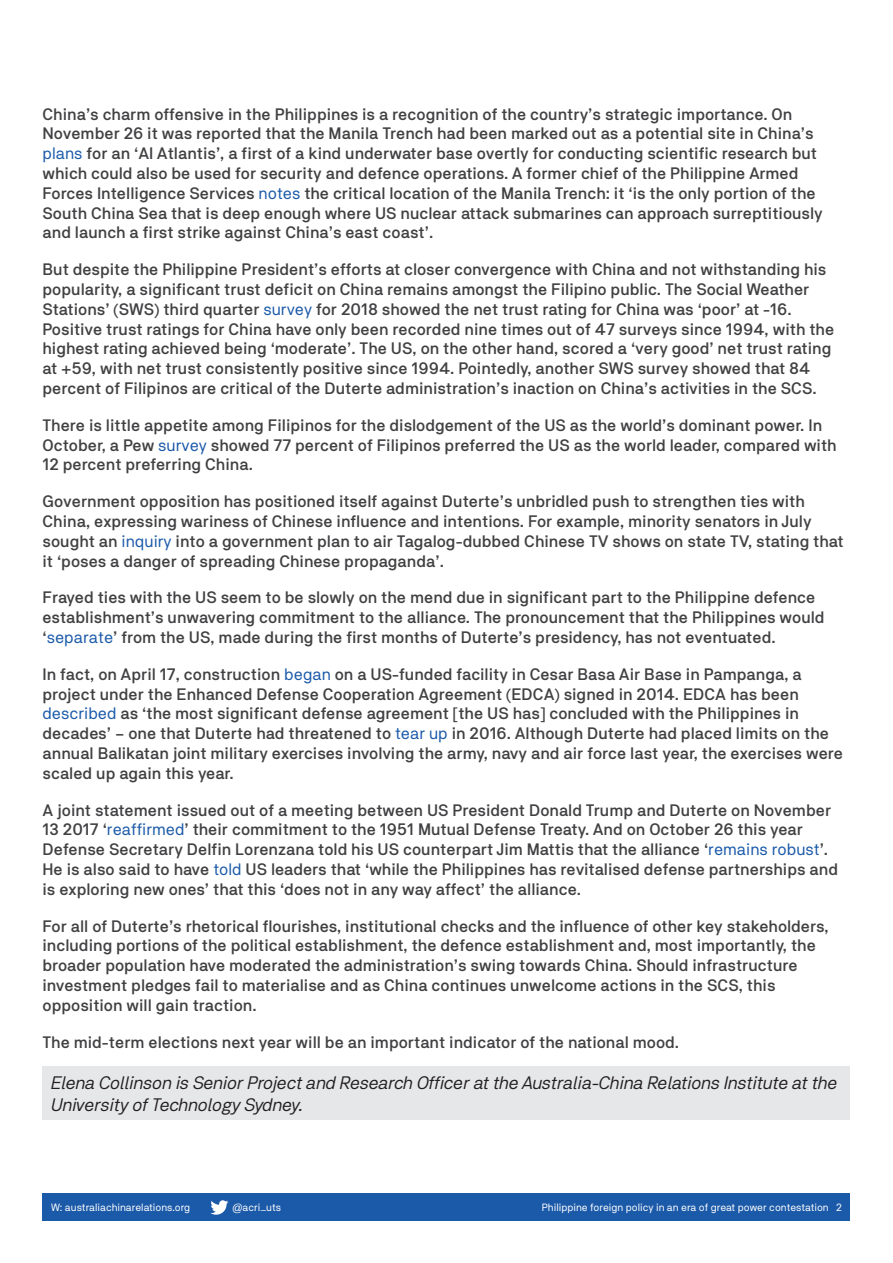
<style>
.page{position:relative;width:893px;height:1263px;background:#fff}
.page>*{position:absolute;margin:0;border:0;box-sizing:border-box;transform-origin:0 0}
.Author_bios{font:italic 18px/21.6px "NB Akademie Std";color:#231f20}
.Body_Copy{font:500 16.5px/19.8px "NB Akademie Std";color:#414042}
.t1{font:10.5px "NB Akademie Std";color:#fff}
.s1{font-weight:400;color:#1b5aa9}
</style>
<div class="page">
<div style="left:43px;top:1193px;width:807px;height:27px;background:#1b5aa9"></div>
<svg style="left:210px;top:1200px;width:18px;height:15px"></svg>
<div style="left:43px;top:1066px;width:807px;height:53px;background:#e6e7e9"></div>
<p class="Body_Copy" style="left:43px;top:104px;width:782px">China’s charm offensive in the Philippines is a recognition of the country’s strategic importance. On November 26 it was reported that the Manila Trench had been marked out as a potential site in China’s <span class="s1">plans</span> for an ‘AI Atlantis’, a first of a kind underwater base overtly for conducting scientific research but which could also be used for security and defence operations. A former chief of the Philippine Armed Forces Intelligence Services <span class="s1">notes</span> the critical location of the Manila Trench: it ‘is the only portion of the South China Sea that is deep enough where US nuclear attack submarines can approach surreptitiously and launch a first strike against China’s east coast’.</p>
<p class="Body_Copy" style="left:43px;top:259px;width:793px">But despite the Philippine President’s efforts at closer convergence with China and not withstanding his popularity, a significant trust deficit on China remains amongst the Filipino public. The Social Weather Stations’ (SWS) third quarter <span class="s1">survey</span> for 2018 showed the net trust rating for China was ‘poor’ at -16.<br>Positive trust ratings for China have only been recorded nine times out of 47 surveys since 1994, with the highest rating achieved being ‘moderate’. The US, on the other hand, scored a ‘very good’ net trust rating at +59, with net trust consistently positive since 1994. Pointedly, another SWS survey showed that 84 percent of Filipinos are critical of the Duterte administration’s inaction on China’s activities in the SCS.</p>
<p class="Body_Copy" style="left:43px;top:415px;width:796px">There is little appetite among Filipinos for the dislodgement of the US as the world’s dominant power. In<br>October, a Pew <span class="s1">survey</span> showed 77 percent of Filipinos preferred the US as the world leader, compared with<br>12 percent preferring China.</p>
<p class="Body_Copy" style="left:43px;top:491px;width:803px">Government opposition has positioned itself against Duterte’s unbridled push to strengthen ties with China, expressing wariness of Chinese influence and intentions. For example, minority senators in July sought an <span class="s1">inquiry</span> into a government plan to air Tagalog-dubbed Chinese TV shows on state TV, stating that it ‘poses a danger of spreading Chinese propaganda’.</p>
<p class="Body_Copy" style="left:43px;top:588px;width:784px">Frayed ties with the US seem to be slowly on the mend due in significant part to the Philippine defence establishment’s unwavering commitment to the alliance. The pronouncement that the Philippines would ‘<span class="s1">separate</span>’ from the US, made during the first months of Duterte’s presidency, has not eventuated.</p>
<p class="Body_Copy" style="left:43px;top:664px;width:802px">In fact, on April 17, construction <span class="s1">began</span> on a US-funded facility in Cesar Basa Air Base in Pampanga, a project under the Enhanced Defense Cooperation Agreement (EDCA) signed in 2014. EDCA has been <span class="s1">described</span> as ‘the most significant defense agreement [the US has] concluded with the Philippines in decades’ – one that Duterte had threatened to <span class="s1">tear up</span> in 2016. Although Duterte had placed limits on the annual Balikatan joint military exercises involving the army, navy and air force last year, the exercises were scaled up again this year.</p>
<p class="Body_Copy" style="left:43px;top:800px;width:797px">A joint statement issued out of a meeting between US President Donald Trump and Duterte on November 13 2017 ‘<span class="s1">reaffirmed</span>’ their commitment to the 1951 Mutual Defense Treaty. And on October 26 this year Defense Secretary Delfin Lorenzana told his US counterpart Jim Mattis that the alliance ‘<span class="s1">remains robust</span>’.<br>He is also said to have <span class="s1">told</span> US leaders that ‘while the Philippines has revitalised defense partnerships and is exploring new ones’ that this ‘does not in any way affect’ the alliance.</p>
<p class="Body_Copy" style="left:43px;top:916px;width:788px">For all of Duterte’s rhetorical flourishes, institutional checks and the influence of other key stakeholders, including portions of the political establishment, the defence establishment and, most importantly, the broader population have moderated the administration’s swing towards China. Should infrastructure investment pledges fail to materialise and as China continues unwelcome actions in the SCS, this opposition will gain traction.</p>
<p class="Body_Copy" style="left:43px;top:1032px;width:638px">The mid-term elections next year will be an important indicator of the national mood.</p>
<p class="Author_bios" style="left:51px;top:1072px;width:787px">Elena Collinson is Senior Project and Research Officer at the Australia-China Relations Institute at the<br>University of Technology Sydney.</p>
<p class="t1" style="left:51px;top:1201px;width:141px">W: australiachinarelations.org</p>
<p class="t1" style="left:233px;top:1201px;width:50px">@acri_uts</p>
<p class="t1" style="left:542px;top:1201px;width:302px">Philippine foreign policy in an era of great power contestation 2</p>
</div>
